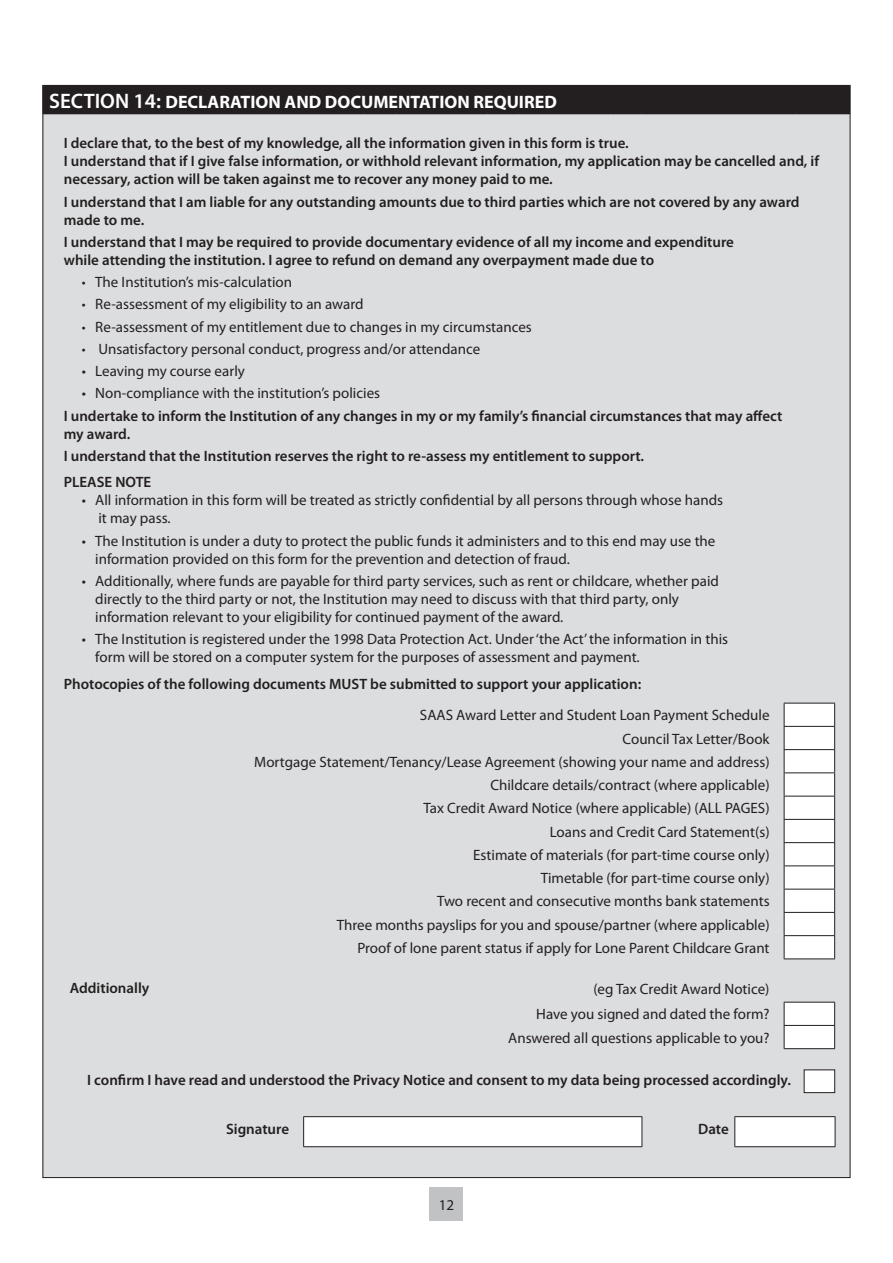
<style>
.page{position:relative;width:893px;height:1263px;background:#fff}
.page>*{position:absolute;margin:0;border:0;box-sizing:border-box;transform-origin:0 0}
.t1{font:700 18px "Myriad Pro";color:#fff}
.t2{font:15px/18px "Myriad Pro";color:#231f20}
.t3{font:600 15px/18px "Myriad Pro";color:#231f20}
.s1{font-weight:600;font-size:21px}
.s2{font-stretch:condensed}
</style>
<div class="page">
<div style="left:430px;top:1187px;width:33px;height:33px;background:#c1c2c4"></div>
<div style="left:43px;top:85px;width:807px;height:1092px;background:#dcdddf"></div>
<hr style="left:43px;top:85px;width:260px;height:2px;background:#231f20">
<hr style="left:303px;top:85px;width:31px;height:2px;background:#231f20">
<hr style="left:334px;top:85px;width:31px;height:2px;background:#231f20">
<hr style="left:365px;top:85px;width:30px;height:2px;background:#231f20">
<hr style="left:395px;top:85px;width:31px;height:2px;background:#231f20">
<hr style="left:426px;top:85px;width:31px;height:2px;background:#231f20">
<hr style="left:457px;top:85px;width:31px;height:2px;background:#231f20">
<hr style="left:488px;top:85px;width:30px;height:2px;background:#231f20">
<hr style="left:518px;top:85px;width:31px;height:2px;background:#231f20">
<hr style="left:549px;top:85px;width:31px;height:2px;background:#231f20">
<hr style="left:580px;top:85px;width:31px;height:2px;background:#231f20">
<hr style="left:611px;top:85px;width:30px;height:2px;background:#231f20">
<hr style="left:641px;top:85px;width:31px;height:2px;background:#231f20">
<hr style="left:672px;top:85px;width:31px;height:2px;background:#231f20">
<hr style="left:703px;top:85px;width:31px;height:2px;background:#231f20">
<hr style="left:734px;top:85px;width:31px;height:2px;background:#231f20">
<hr style="left:765px;top:85px;width:31px;height:2px;background:#231f20">
<hr style="left:796px;top:85px;width:32px;height:2px;background:#231f20">
<hr style="left:828px;top:85px;width:22px;height:2px;background:#231f20">
<div style="left:43px;top:86px;width:807px;height:28px;background:#231f20"></div>
<svg style="left:784px;top:703px;width:51px;height:346px;background:#ececec"></svg>
<hr style="left:734px;top:1116px;width:101px;height:1px;background:#231f20">
<hr style="left:303px;top:1116px;width:339px;height:1px;background:#231f20">
<svg style="left:303px;top:1117px;width:533px;height:30px"></svg>
<hr style="left:303px;top:1146px;width:339px;height:1px;background:#231f20">
<div style="left:804px;top:1070px;width:31px;height:22px;background:#fff"></div>
<div style="left:804px;top:1069px;width:31px;height:24px;border:1px solid #231f20"></div>
<p class="t1" style="left:49px;top:90px;width:509px"><span class="s1">SECTION 14:</span> DECLARATION AND DOCUMENTATION REQUIRED</p>
<p class="t3" style="left:64px;top:134px;width:566px">I declare that, to the best of my knowledge, all the information given in this form is true.</p>
<p class="t3" style="left:64px;top:152px;width:757px">I understand that if I give false information, or withhold relevant information, my application may be cancelled and, if necessary, action will be taken against me to recover any money paid to me.</p>
<p class="t3" style="left:64px;top:192px;width:737px">I understand that I am liable for any outstanding amounts due to third parties which are not covered by any award made to me.</p>
<p class="t3" style="left:64px;top:232px;width:672px">I understand that I may be required to provide documentary evidence of all my income and expenditure</p>
<p class="t3" style="left:64px;top:250px;width:592px">while attending the institution. I agree to refund on demand any overpayment made due to</p>
<p class="t2" style="left:82px;top:273px;width:212px"><span class="s2">•</span> The Institution’s mis-calculation</p>
<p class="t2" style="left:82px;top:295px;width:283px"><span class="s2">•</span> Re-assessment of my eligibility to an award</p>
<p class="t2" style="left:82px;top:317px;width:452px"><span class="s2">•</span> Re-assessment of my entitlement due to changes in my circumstances</p>
<p class="t2" style="left:82px;top:340px;width:400px"><span class="s2">•</span> Unsatisfactory personal conduct, progress and/or attendance</p>
<p class="t2" style="left:82px;top:362px;width:165px">• Leaving my course early</p>
<p class="t2" style="left:82px;top:384px;width:300px">• Non-compliance with the institution’s policies</p>
<p class="t3" style="left:64px;top:406px;width:720px">I undertake to inform the Institution of any changes in my or my family’s financial circumstances that may affect my award.</p>
<p class="t3" style="left:64px;top:446px;width:582px">I understand that the Institution reserves the right to re-assess my entitlement to support.</p>
<p class="t3" style="left:64px;top:473px;width:89px">PLEASE NOTE</p>
<p class="t2" style="left:98px;top:491px;width:626px;text-indent:-17px">• All information in this form will be treated as strictly confidential by all persons through whose hands it may pass.</p>
<p class="t2" style="left:95px;top:531px;width:622px;text-indent:-14px">• The Institution is under a duty to protect the public funds it administers and to this end may use the information provided on this form for the prevention and detection of fraud.</p>
<p class="t2" style="left:95px;top:572px;width:625px;text-indent:-14px">• Additionally, where funds are payable for third party services, such as rent or childcare, whether paid directly to the third party or not, the Institution may need to discuss with that third party, only information relevant to your eligibility for continued payment of the award.</p>
<p class="t2" style="left:95px;top:630px;width:634px;text-indent:-14px">• The Institution is registered under the 1998 Data Protection Act. Under ‘the Act’ the information in this form will be stored on a computer system for the purposes of assessment and payment.</p>
<p class="t3" style="left:64px;top:674px;width:579px">Photocopies of the following documents MUST be submitted to support your application:</p>
<p class="t2" style="left:420px;top:706px;width:351px">SAAS Award Letter and Student Loan Payment Schedule</p>
<p class="t2" style="left:623px;top:729px;width:149px">Council Tax Letter/Book</p>
<p class="t2" style="left:254px;top:753px;width:517px">Mortgage Statement/Tenancy/Lease Agreement (showing your name and address)</p>
<p class="t2" style="left:490px;top:776px;width:281px">Childcare details/contract (where applicable)</p>
<p class="t2" style="left:423px;top:799px;width:348px">Tax Credit Award Notice (where applicable) (ALL PAGES)</p>
<p class="t2" style="left:550px;top:822px;width:221px">Loans and Credit Card Statement(s)</p>
<p class="t2" style="left:473px;top:846px;width:298px">Estimate of materials (for part-time course only)</p>
<p class="t2" style="left:541px;top:869px;width:230px">Timetable (for part-time course only)</p>
<p class="t2" style="left:437px;top:892px;width:334px">Two recent and consecutive months bank statements</p>
<p class="t2" style="left:337px;top:915px;width:434px">Three months payslips for you and spouse/partner (where applicable)</p>
<p class="t2" style="left:357px;top:939px;width:414px">Proof of lone parent status if apply for Lone Parent Childcare Grant</p>
<p class="t3" style="left:70px;top:979px;width:81px">Additionally</p>
<p class="t2" style="left:536px;top:1005px;width:235px">Have you signed and dated the form?</p>
<p class="t2" style="left:508px;top:1028px;width:263px">Answered all questions applicable to you?</p>
<p class="t2" style="left:593px;top:980px;width:178px">(eg Tax Credit Award Notice)</p>
<p class="t3" style="left:87px;top:1070px;width:705px">I confirm I have read and understood the Privacy Notice and consent to my data being processed accordingly.</p>
<p class="t3" style="left:226px;top:1119px;width:65px">Signature</p>
<p class="t3" style="left:698px;top:1119px;width:32px">Date</p>
<p class="t2" style="left:439px;top:1195px;width:17px">12</p>
</div>
